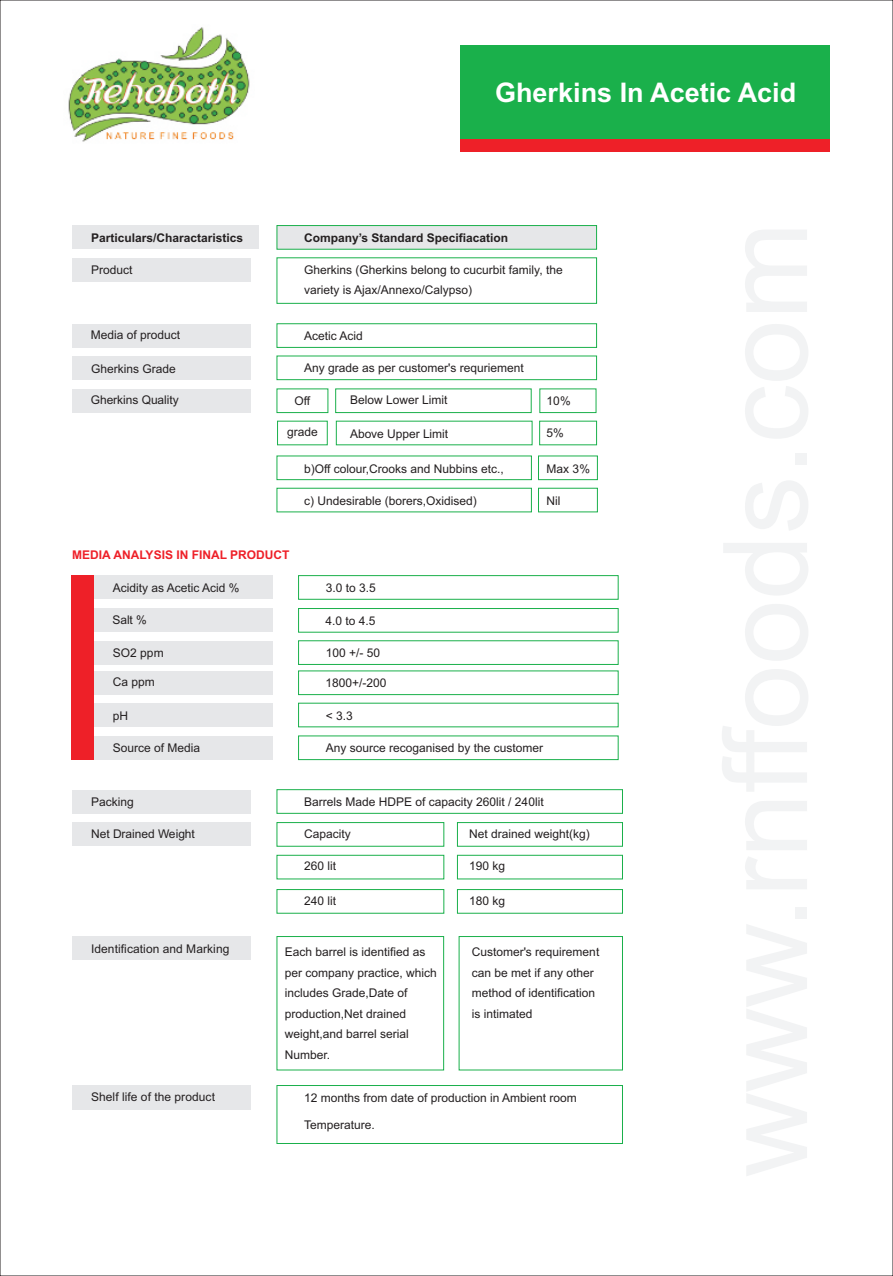
<style>
.page{position:relative;width:893px;height:1276px;background:#fff}
.page>*{position:absolute;margin:0;border:0;box-sizing:border-box;transform-origin:0 0}
.t1{font:700 27px "Arial";color:#fff}
.t2{font:12px/20.4px "Arial";color:#231f20}
.t3{font:700 12px "Arial";color:#231f20}
.t4{font:700 12px "Arial";color:#ee2028}
</style>
<div class="page">
<img style="left:68px;top:27px;width:182px;height:115px">
<div style="left:460px;top:45px;width:370px;height:94px;background:#1ab04b"></div>
<div style="left:460px;top:139px;width:370px;height:13px;background:#ee2028"></div>
<div style="left:94px;top:575px;width:178px;height:24px;background:#e6e7e9"></div>
<svg style="left:298px;top:575px;width:320px;height:24px"></svg>
<div style="left:94px;top:608px;width:178px;height:24px;background:#e6e7e9"></div>
<svg style="left:298px;top:608px;width:320px;height:24px"></svg>
<div style="left:94px;top:641px;width:178px;height:23px;background:#e6e7e9"></div>
<svg style="left:298px;top:640px;width:320px;height:25px"></svg>
<div style="left:72px;top:225px;width:187px;height:24px;background:#e6e7e9"></div>
<svg style="left:277px;top:225px;width:320px;height:24px;background:#dae3df"></svg>
<div style="left:72px;top:258px;width:179px;height:23px;background:#e6e7e9"></div>
<svg style="left:277px;top:257px;width:320px;height:47px"></svg>
<div style="left:72px;top:324px;width:179px;height:23px;background:#e6e7e9"></div>
<svg style="left:277px;top:323px;width:320px;height:25px"></svg>
<div style="left:72px;top:356px;width:179px;height:24px;background:#e6e7e9"></div>
<svg style="left:277px;top:356px;width:320px;height:24px"></svg>
<div style="left:72px;top:389px;width:179px;height:23px;background:#e6e7e9"></div>
<svg style="left:335px;top:388px;width:196px;height:25px"></svg>
<svg style="left:539px;top:421px;width:58px;height:24px"></svg>
<div style="left:94px;top:671px;width:178px;height:23px;background:#e6e7e9"></div>
<div style="left:298px;top:671px;width:320px;height:24px;border:1px solid #1ab04b"></div>
<div style="left:94px;top:703px;width:178px;height:24px;background:#e6e7e9"></div>
<svg style="left:298px;top:703px;width:320px;height:24px"></svg>
<svg style="left:539px;top:388px;width:57px;height:25px"></svg>
<svg style="left:277px;top:456px;width:255px;height:24px"></svg>
<svg style="left:538px;top:456px;width:60px;height:24px"></svg>
<svg style="left:277px;top:488px;width:255px;height:24px"></svg>
<svg style="left:538px;top:488px;width:60px;height:24px"></svg>
<div style="left:72px;top:789px;width:179px;height:24px;background:#e6e7e9"></div>
<svg style="left:277px;top:789px;width:346px;height:24px"></svg>
<div style="left:72px;top:822px;width:179px;height:24px;background:#e6e7e9"></div>
<svg style="left:457px;top:822px;width:166px;height:24px"></svg>
<div style="left:72px;top:936px;width:179px;height:24px;background:#e6e7e9"></div>
<svg style="left:459px;top:936px;width:164px;height:134px"></svg>
<div style="left:72px;top:1085px;width:179px;height:24px;background:#e6e7e9"></div>
<div style="left:277px;top:1085px;width:346px;height:58px;border:1px solid #1ab04b"></div>
<div style="left:277px;top:389px;width:51px;height:24px;border:1px solid #1ab04b"></div>
<div style="left:72px;top:574px;width:22px;height:185px;background:#ee2028"></div>
<div style="left:94px;top:736px;width:178px;height:23px;background:#e6e7e9"></div>
<svg style="left:298px;top:735px;width:320px;height:25px"></svg>
<div style="left:277px;top:822px;width:167px;height:24px;border:1px solid #1ab04b"></div>
<svg style="left:457px;top:855px;width:166px;height:24px"></svg>
<div style="left:277px;top:855px;width:167px;height:24px;border:1px solid #1ab04b"></div>
<svg style="left:457px;top:889px;width:166px;height:24px"></svg>
<div style="left:277px;top:889px;width:167px;height:24px;border:1px solid #1ab04b"></div>
<div style="left:277px;top:936px;width:167px;height:134px;border:1px solid #1ab04b"></div>
<h1 class="t1" style="left:495px;top:82px;width:303px">Gherkins In Acetic Acid</h1>
<p class="t3" style="left:91px;top:233px;width:154px">Particulars/Charactaristics</p>
<p class="t2" style="left:91px;top:261px;width:43px">Product</p>
<p class="t2" style="left:91px;top:326px;width:91px">Media of product</p>
<p class="t2" style="left:91px;top:359px;width:86px">Gherkins Grade</p>
<p class="t2" style="left:91px;top:391px;width:89px">Gherkins Quality</p>
<p class="t3" style="left:304px;top:233px;width:206px">Company’s Standard Specifiacation</p>
<p class="t2" style="left:304px;top:261px;width:260px;line-height:19.8px">Gherkins (Gherkins belong to cucurbit family, the variety is Ajax/Annexo/Calypso)</p>
<p class="t2" style="left:304px;top:327px;width:60px">Acetic Acid</p>
<p class="t2" style="left:304px;top:359px;width:221px">Any grade as per customer's requriement</p>
<p class="t2" style="left:294px;top:392px;width:17px">Off</p>
<p class="t2" style="left:350px;top:424px;width:99px">Above Upper Limit</p>
<p class="t2" style="left:350px;top:390px;width:99px">Below Lower Limit</p>
<p class="t2" style="left:547px;top:392px;width:26px">10%</p>
<p class="t2" style="left:287px;top:423px;width:32px">grade</p>
<p class="t2" style="left:547px;top:424px;width:19px">5%</p>
<p class="t2" style="left:304px;top:459px;width:201px">b)Off colour,Crooks and Nubbins etc.,</p>
<p class="t2" style="left:547px;top:459px;width:45px">Max 3%</p>
<p class="t2" style="left:304px;top:491px;width:174px">c) Undesirable (borers,Oxidised)</p>
<p class="t2" style="left:547px;top:491px;width:15px">Nil</p>
<p class="t4" style="left:72px;top:550px;width:219px">MEDIA ANALYSIS IN FINAL PRODUCT</p>
<p class="t2" style="left:113px;top:579px;width:128px">Acidity as Acetic Acid %</p>
<p class="t2" style="left:112px;top:610px;width:36px">Salt %</p>
<p class="t2" style="left:113px;top:644px;width:53px">SO2 ppm</p>
<p class="t2" style="left:113px;top:672px;width:44px">Ca ppm</p>
<p class="t2" style="left:113px;top:706px;width:17px">pH</p>
<p class="t2" style="left:326px;top:579px;width:52px">3.0 to 3.5</p>
<p class="t2" style="left:326px;top:612px;width:52px">4.0 to 4.5</p>
<p class="t2" style="left:326px;top:644px;width:56px">100 +/- 50</p>
<p class="t2" style="left:326px;top:674px;width:63px">1800+/-200</p>
<p class="t2" style="left:326px;top:706px;width:29px">&lt; 3.3</p>
<p class="t2" style="left:113px;top:739px;width:89px">Source of Media</p>
<p class="t2" style="left:326px;top:739px;width:219px">Any source recoganised by the customer</p>
<p class="t2" style="left:91px;top:793px;width:44px">Packing</p>
<p class="t2" style="left:91px;top:824px;width:105px">Net Drained Weight</p>
<p class="t2" style="left:304px;top:793px;width:241px">Barrels Made HDPE of capacity 260lit / 240lit</p>
<p class="t2" style="left:304px;top:824px;width:48px">Capacity</p>
<p class="t2" style="left:469px;top:824px;width:122px">Net drained weight(kg)</p>
<p class="t2" style="left:304px;top:857px;width:34px">260 lit</p>
<p class="t2" style="left:469px;top:857px;width:38px">190 kg</p>
<p class="t2" style="left:304px;top:891px;width:34px">240 lit</p>
<p class="t2" style="left:469px;top:891px;width:38px">180 kg</p>
<p class="t2" style="left:91px;top:939px;width:140px">Identification and Marking</p>
<p class="t2" style="left:285px;top:943px;width:154px">Each barrel is identified as per company practice, which includes Grade,Date of production,Net drained weight,and barrel serial<br>Number.</p>
<p class="t2" style="left:472px;top:943px;width:129px">Customer's requirement can be met if any other method of identification is intimated</p>
<p class="t2" style="left:91px;top:1087px;width:126px">Shelf life of the product</p>
<p class="t2" style="left:304px;top:1088px;width:274px">12 months from date of production in Ambient room</p>
<p class="t2" style="left:304px;top:1116px;width:72px">Temperature.</p>
</div>
